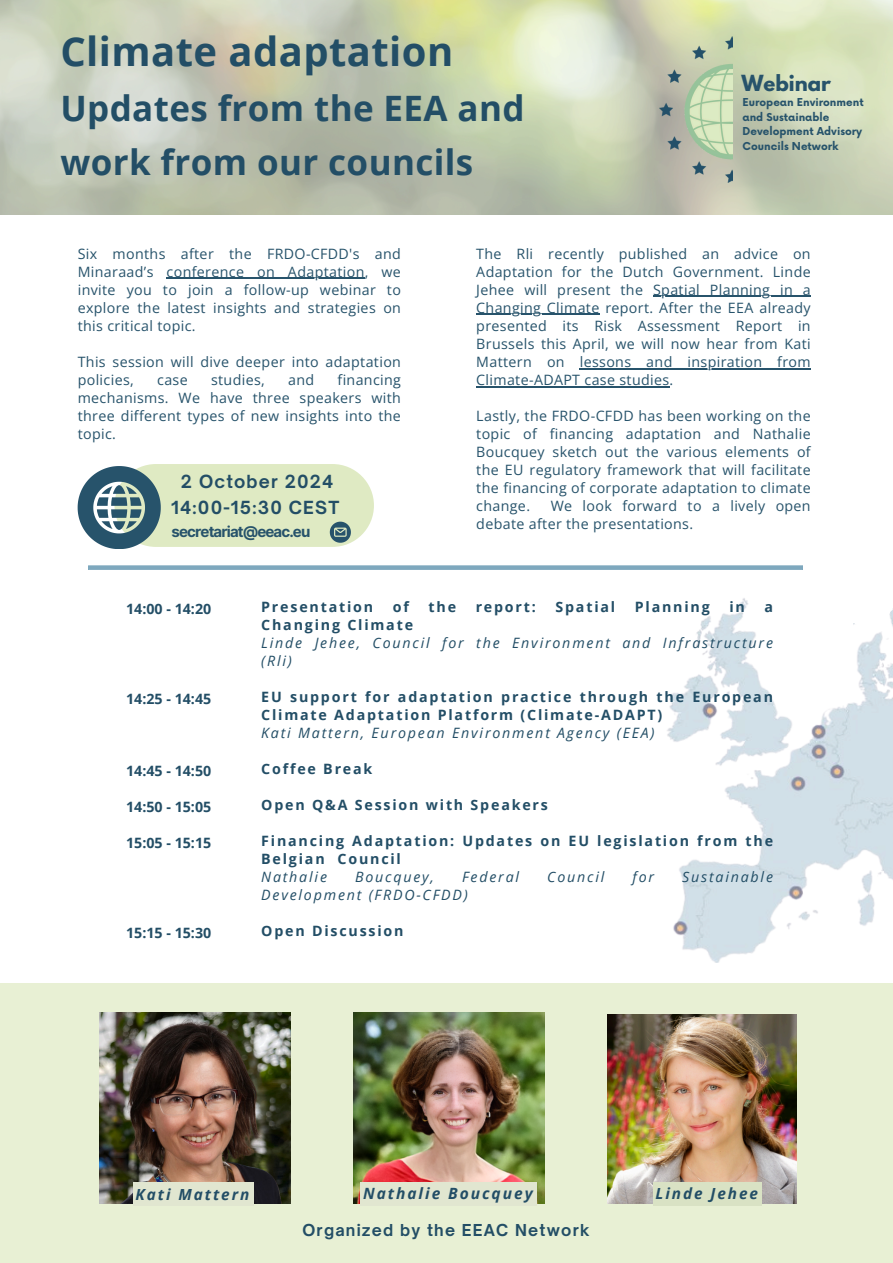
<style>
.page{position:relative;width:893px;height:1263px;background:#fff}
.page>*{position:absolute;margin:0;border:0;box-sizing:border-box;transform-origin:0 0}
.t1{font:700 39.97px "Open Sans";letter-spacing:.01em;color:#234e66}
.t2{font:700 35.03px/54px "Open Sans";letter-spacing:.01em;color:#234e66}
.t3{font:700 19.65px "League Spartan";color:#27536b}
.t4{font:700 17.33px/26.4px "Open Sauce One";letter-spacing:.065em;color:#234e66;text-align:center}
.t5{font:700 15.75px "Open Sauce One";letter-spacing:.08em;color:#234e66}
.t6{font:italic 700 15.52px "Open Sans";letter-spacing:.125em;color:#234e66}
.t7{font:italic 700 15.3px "Open Sans";letter-spacing:.125em;color:#234e66}
.t8{font:700 15px "Inter";letter-spacing:-.06em;color:#27536b}
.t9{font:14.25px/18px "Open Sans";letter-spacing:.025em;color:#27536b;text-align:justify}
.t10{font:700 14.25px/18px "Open Sans";letter-spacing:.125em;color:#234e66}
.t11{font:italic 14.25px/18px "Open Sans";letter-spacing:.125em;color:#234e66}
.t12{font:700 10.65px/14.5px "Now";color:#27536b}
.s1{font-weight:700;font-style:normal}
.s2{font-weight:400;font-style:italic}
</style>
<div class="page">
<div style="left:0;top:940px;width:893px;height:323px;background:#e8f0d4"></div>
<img style="left:99px;top:1012px;width:191px;height:191px">
<div style="left:0;top:581px;width:893px;height:402px;background:#fff"></div>
<img style="left:591px;top:565px;width:302px;height:397px">
<img style="left:353px;top:1012px;width:191px;height:191px">
<div style="left:361px;top:1182px;width:176px;height:23px;background:#e1e6d0"></div>
<img style="left:608px;top:1015px;width:188px;height:188px">
<div style="left:653px;top:1182px;width:109px;height:23px;background:#d9e2c4"></div>
<img style="left:99px;top:1015px;width:188px;height:188px">
<div style="left:133px;top:1183px;width:120px;height:23px;background:#e1e6d0"></div>
<img style="left:0;top:0;width:893px;height:215px">
<hr style="left:88px;top:566px;width:715px;height:3px;background:#7ea8be">
<hr style="left:167px;top:278px;width:198px;height:1px;background:#27536b">
<img style="left:659px;top:36px;width:73px;height:146px">
<hr style="left:653px;top:296px;width:158px;height:1px;background:#27536b">
<hr style="left:476px;top:314px;width:124px;height:1px;background:#27536b">
<hr style="left:580px;top:368px;width:231px;height:1px;background:#27536b">
<hr style="left:476px;top:386px;width:193px;height:1px;background:#27536b">
<div style="left:114px;top:464px;width:260px;height:83px;background:#dfeac3;border-radius:41px"></div>
<svg style="left:78px;top:466px;width:82px;height:83px"></svg>
<svg style="left:330px;top:522px;width:21px;height:21px"></svg>
<h4 class="t1" style="left:60px;top:23px;width:394px">Climate adaptation</h4>
<h4 class="t2" style="left:60px;top:81px;width:466px">Updates from the EEA and work from our councils</h4>
<p class="t12" style="left:742px;top:96px;width:123px">European Environment and Sustainable<br>Development Advisory<br>Councils Network</p>
<h3 class="t3" style="left:741px;top:73px;width:91px">Webinar</h3>
<h5 class="t9" style="left:78px;top:244px;width:325px">Six months after the FRDO-CFDD's and<br>Minaraad’s</h5>
<h5 class="t9" style="left:78px;top:262px;width:325px;text-indent:89px">conference on Adaptation, we invite you to join a follow-up webinar to explore the latest insights and strategies on this critical topic.</h5>
<h5 class="t9" style="left:78px;top:352px;width:325px">This session will dive deeper into adaptation policies,</h5>
<h5 class="t9" style="left:157px;top:370px;width:32px">case</h5>
<h5 class="t9" style="left:211px;top:370px;width:55px">studies,</h5>
<h5 class="t9" style="left:288px;top:370px;width:28px">and</h5>
<h5 class="t9" style="left:337px;top:370px;width:65px">financing</h5>
<p class="t9" style="left:78px;top:388px;width:325px">mechanisms. We have three speakers with three different types of new insights into the topic.</p>
<p class="t4" style="left:171px;top:468px;width:169px">2 October 2024<br>14:00-15:30 CEST</p>
<h3 class="t8" style="left:171px;top:523px;width:140px">secretariat@eeac.eu</h3>
<h4 class="t9" style="left:476px;top:244px;width:336px">The Rli recently published an advice on Adaptation for the Dutch Government. Linde Jehee will present the</h4>
<p class="t9" style="left:653px;top:280px;width:159px">Spatial Planning in a</p>
<p class="t9" style="left:476px;top:298px;width:336px">Changing Climate report. After the EEA already presented its Risk Assessment Report in Brussels this April, we will now hear from Kati Mattern on</p>
<h4 class="t9" style="left:476px;top:352px;width:336px;text-indent:103px">lessons and inspiration from<br>Climate-ADAPT case studies.</h4>
<h4 class="t9" style="left:476px;top:406px;width:336px">Lastly, the FRDO-CFDD has been working on the topic of financing adaptation and Nathalie Boucquey sketch out the various elements of the EU regulatory framework that will facilitate the financing of corporate adaptation to climate change.</h4>
<h4 class="t9" style="left:476px;top:496px;width:336px;text-indent:74px">We look forward to a lively open debate after the presentations.</h4>
<p class="t10" style="left:126px;top:600px;width:87px">14:00 - 14:20</p>
<p class="t10" style="left:126px;top:690px;width:87px">14:25 - 14:45</p>
<h4 class="t10" style="left:126px;top:762px;width:87px">14:45 - 14:50</h4>
<h4 class="t10" style="left:126px;top:798px;width:87px">14:50 - 15:05</h4>
<h4 class="t10" style="left:126px;top:834px;width:87px">15:05 - 15:15</h4>
<h4 class="t10" style="left:126px;top:924px;width:87px">15:15 - 15:30</h4>
<h4 class="t10" style="left:261px;top:598px;width:113px">Presentation</h4>
<h4 class="t10" style="left:393px;top:598px;width:18px">of</h4>
<h4 class="t10" style="left:428px;top:598px;width:29px">the</h4>
<h4 class="t10" style="left:476px;top:598px;width:62px">report:</h4>
<h4 class="t10" style="left:555px;top:598px;width:61px">Spatial</h4>
<h4 class="t10" style="left:635px;top:598px;width:76px">Planning</h4>
<h4 class="t10" style="left:729px;top:598px;width:17px">in</h4>
<h4 class="t10" style="left:764px;top:598px;width:10px">a</h4>
<h4 class="t11" style="left:261px;top:616px;width:513px"><span class="s1">Changing Climate<br></span>Linde Jehee, Council for the Environment and Infrastructure (Rli)</h4>
<h4 class="t10" style="left:261px;top:688px;width:513px">EU support for adaptation practice through the European<br>Climate Adaptation Platform (Climate-ADAPT)<br><span class="s2">Kati Mattern, European Environment Agency (EEA)</span></h4>
<h5 class="t10" style="left:261px;top:760px;width:113px">Coffee Break</h5>
<h5 class="t10" style="left:261px;top:796px;width:288px">Open Q&amp;A Session with Speakers</h5>
<h4 class="t10" style="left:261px;top:832px;width:513px">Financing Adaptation: Updates on EU legislation from the<br>Belgian Council<br><span class="s2">Nathalie</span></h4>
<h4 class="t11" style="left:355px;top:868px;width:80px">Boucquey,</h4>
<h4 class="t11" style="left:462px;top:868px;width:59px">Federal</h4>
<h4 class="t11" style="left:547px;top:868px;width:59px">Council</h4>
<h4 class="t11" style="left:632px;top:868px;width:23px">for</h4>
<h4 class="t11" style="left:682px;top:868px;width:92px">Sustainable</h4>
<h4 class="t11" style="left:261px;top:886px;width:208px">Development (FRDO-CFDD)</h4>
<h4 class="t10" style="left:261px;top:922px;width:144px">Open Discussion</h4>
<h5 class="t7" style="left:135px;top:1184px;width:115px">Kati Mattern</h5>
<p class="t6" style="left:363px;top:1183px;width:171px">Nathalie Boucquey</p>
<p class="t7" style="left:655px;top:1183px;width:104px">Linde Jehee</p>
<h5 class="t5" style="left:302px;top:1220px;width:288px">Organized by the EEAC Network</h5>
</div>
